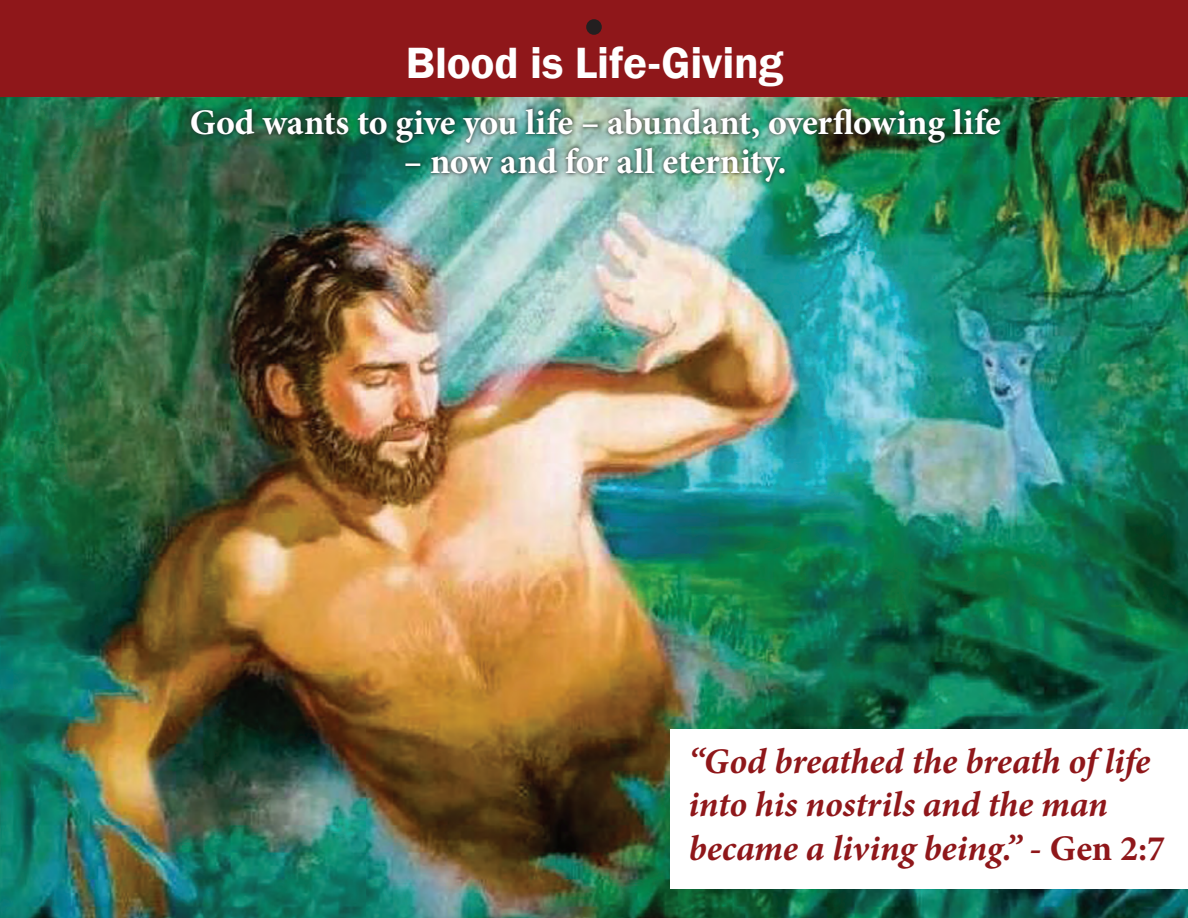
<style>
.page{position:relative;width:1188px;height:918px;background:#fff}
.page>*{position:absolute;margin:0;border:0;box-sizing:border-box;transform-origin:0 0}
.t1{font:600 45px "Franklin Gothic";letter-spacing:-.005em;color:#fff}
.t2{font:italic 700 36px/43.2px "Minion Pro";letter-spacing:-.005em;color:#8f171a}
.t3{font:700 36px "Minion Pro";letter-spacing:-.01em;color:#fff}
.s1{font-style:normal}
</style>
<div class="page">
<div style="left:0;top:0;width:1188px;height:97px;background:#8f171a"></div>
<img style="left:0;top:97px;width:1188px;height:821px">
<img style="left:187px;top:104px;width:818px;height:83px">
<div style="left:670px;top:729px;width:518px;height:160px;background:#fff"></div>
<div style="left:586px;top:19px;width:16px;height:16px;background:#231f20;border-radius:50%"></div>
<p class="t1" style="left:406px;top:36px;width:379px">Blood is Life-Giving</p>
<p class="t3" style="left:190px;top:97px;width:812px">God wants to give you life – abundant, overflowing life</p>
<p class="t3" style="left:404px;top:136px;width:384px">– now and for all eternity.</p>
<p class="t2" style="left:688px;top:739px;width:478px">“God breathed the breath of life into his nostrils and the man became a living being.” <span class="s1">- Gen 2:7</span></p>
</div>
